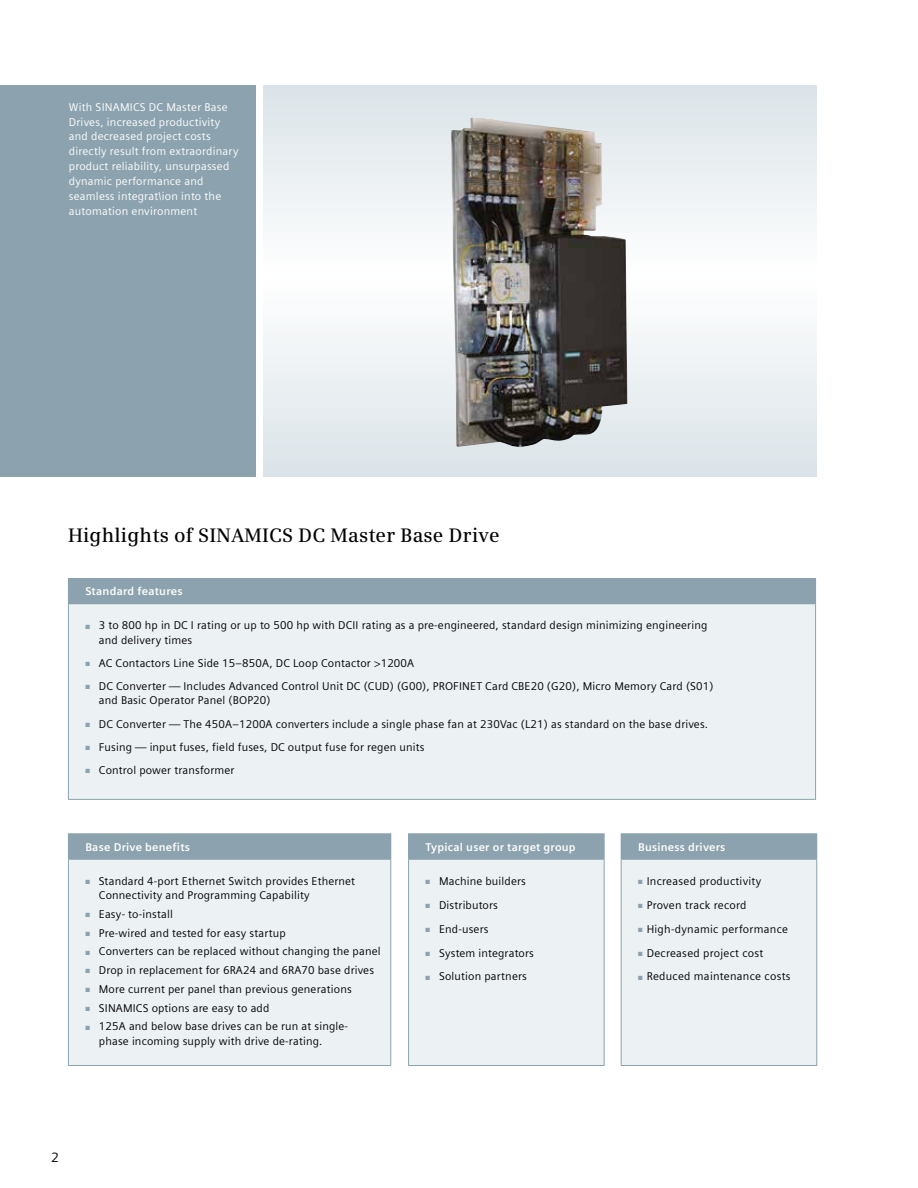
<style>
.page{position:relative;width:918px;height:1188px;background:#fff}
.page>*{position:absolute;margin:0;border:0;box-sizing:border-box;transform-origin:0 0}
.t1{font:600 19.5px "Siemens Serif";letter-spacing:.01em;color:#000}
.t2{font:13.5px "Siemens Sans";color:#000}
.t3{font:11.25px/14.2px "Siemens Sans";letter-spacing:.015em;color:#000}
.t4{font:11.25px/14.9px "Siemens Sans";letter-spacing:.02em;color:#fff}
.t5{font:700 11.25px "Siemens Sans";letter-spacing:.02em;color:#fff}
.s1{color:#8ca3af}
</style>
<div class="page">
<div style="left:68px;top:578px;width:748px;height:26px;background:#8ca3af"></div>
<div style="left:68px;top:604px;width:748px;height:195px;background:#ecf1f4"></div>
<hr style="left:68px;top:604px;width:1px;height:195px;background:#8ca3af">
<hr style="left:815px;top:604px;width:1px;height:195px;background:#8ca3af">
<hr style="left:68px;top:799px;width:748px;height:1px;background:#8ca3af">
<div style="left:409px;top:834px;width:195px;height:25px;background:#8ca3af"></div>
<div style="left:409px;top:859px;width:195px;height:206px;background:#ecf1f4"></div>
<hr style="left:408px;top:833px;width:197px;height:1px;background:#8ca3af">
<svg style="left:408px;top:834px;width:1px;height:25px"></svg>
<svg style="left:604px;top:834px;width:1px;height:25px"></svg>
<hr style="left:408px;top:859px;width:197px;height:1px;background:#8ca3af">
<hr style="left:408px;top:860px;width:1px;height:205px;background:#8ca3af">
<hr style="left:604px;top:860px;width:1px;height:205px;background:#8ca3af">
<hr style="left:408px;top:1065px;width:197px;height:1px;background:#8ca3af">
<div style="left:621px;top:834px;width:196px;height:25px;background:#8ca3af"></div>
<div style="left:621px;top:859px;width:196px;height:206px;background:#ecf1f4"></div>
<hr style="left:621px;top:833px;width:196px;height:1px;background:#8ca3af">
<hr style="left:621px;top:859px;width:196px;height:1px;background:#8ca3af">
<hr style="left:621px;top:860px;width:1px;height:205px;background:#8ca3af">
<hr style="left:816px;top:860px;width:1px;height:205px;background:#8ca3af">
<hr style="left:621px;top:1065px;width:196px;height:1px;background:#8ca3af">
<div style="left:68px;top:834px;width:323px;height:25px;background:#8ca3af"></div>
<div style="left:68px;top:859px;width:323px;height:206px;background:#ecf1f4"></div>
<hr style="left:68px;top:833px;width:323px;height:1px;background:#8ca3af">
<hr style="left:68px;top:859px;width:323px;height:1px;background:#8ca3af">
<hr style="left:68px;top:860px;width:1px;height:205px;background:#8ca3af">
<hr style="left:390px;top:860px;width:1px;height:205px;background:#8ca3af">
<hr style="left:68px;top:1065px;width:323px;height:1px;background:#8ca3af">
<div style="left:264px;top:274px;width:552px;height:202px;background:linear-gradient(to bottom,#fff,#dbe3e9)"></div>
<div style="left:264px;top:85px;width:552px;height:192px;background:linear-gradient(to bottom,#dae3e8,#feffff)"></div>
<div style="left:0;top:85px;width:256px;height:391px;background:#8ca3af"></div>
<img style="left:451px;top:118px;width:176px;height:330px">
<p class="t4" style="left:69px;top:99px;width:171px">With SINAMICS DC Master Base<br>Drives, increased productivity and decreased project costs directly result from extraordinary product reliability, unsurpassed dynamic performance and seamless integrat\ion into the automation environment</p>
<h1 class="t1" style="left:68px;top:524px;width:433px">Highlights of SINAMICS DC Master Base Drive</h1>
<p class="t5" style="left:85px;top:585px;width:99px">Standard features</p>
<p class="t3" style="left:99px;top:619px;width:610px;text-indent:-13px"><span class="s1">■</span> 3 to 800 hp in DC I rating or up to 500 hp with DCII rating as a pre-engineered, standard design minimizing engineering and delivery times</p>
<p class="t3" style="left:85px;top:656px;width:330px"><span class="s1">■</span> AC Contactors Line Side 15–850A, DC Loop Contactor &gt;1200A</p>
<p class="t3" style="left:99px;top:679px;width:616px;text-indent:-13px"><span class="s1">■</span> DC Converter — Includes Advanced Control Unit DC (CUD) (G00), PROFINET Card CBE20 (G20), Micro Memory Card (S01) and Basic Operator Panel (BOP20)</p>
<p class="t3" style="left:85px;top:717px;width:624px"><span class="s1">■</span> DC Converter — The 450A–1200A converters include a single phase fan at 230Vac (L21) as standard on the base drives.</p>
<p class="t3" style="left:85px;top:740px;width:341px"><span class="s1">■</span> Fusing — input fuses, field fuses, DC output fuse for regen units</p>
<p class="t3" style="left:85px;top:763px;width:151px"><span class="s1">■</span> Control power transformer</p>
<p class="t5" style="left:85px;top:841px;width:106px">Base Drive benefits</p>
<p class="t3" style="left:99px;top:874px;width:258px;text-indent:-13px"><span class="s1">■</span> Standard 4-port Ethernet Switch provides Ethernet<br>Connectivity and Programming Capability</p>
<p class="t3" style="left:85px;top:907px;width:89px"><span class="s1">■</span> Easy- to-install</p>
<p class="t3" style="left:85px;top:926px;width:202px"><span class="s1">■</span> Pre-wired and tested for easy startup</p>
<p class="t3" style="left:85px;top:945px;width:297px"><span class="s1">■</span> Converters can be replaced without changing the panel</p>
<p class="t3" style="left:85px;top:963px;width:290px"><span class="s1">■</span> Drop in replacement for 6RA24 and 6RA70 base drives</p>
<p class="t3" style="left:85px;top:982px;width:268px"><span class="s1">■</span> More current per panel than previous generations</p>
<p class="t3" style="left:85px;top:1001px;width:186px"><span class="s1">■</span> SINAMICS options are easy to add</p>
<p class="t3" style="left:99px;top:1020px;width:251px;text-indent:-13px"><span class="s1">■</span> 125A and below base drives can be run at single&shy;phase incoming supply with drive de-rating.</p>
<p class="t5" style="left:426px;top:841px;width:152px">Typical user or target group</p>
<p class="t3" style="left:426px;top:874px;width:102px"><span class="s1">■</span> Machine builders</p>
<p class="t3" style="left:426px;top:898px;width:74px"><span class="s1">■</span> Distributors</p>
<p class="t3" style="left:426px;top:922px;width:64px"><span class="s1">■</span> End-users</p>
<p class="t3" style="left:426px;top:946px;width:110px"><span class="s1">■</span> System integrators</p>
<p class="t3" style="left:426px;top:970px;width:103px"><span class="s1">■</span> Solution partners</p>
<p class="t5" style="left:638px;top:841px;width:89px">Business drivers</p>
<p class="t3" style="left:638px;top:874px;width:125px"><span class="s1">■</span> Increased productivity</p>
<p class="t3" style="left:638px;top:898px;width:110px"><span class="s1">■</span> Proven track record</p>
<p class="t3" style="left:638px;top:922px;width:151px"><span class="s1">■</span> High-dynamic performance</p>
<p class="t3" style="left:638px;top:946px;width:127px"><span class="s1">■</span> Decreased project cost</p>
<p class="t3" style="left:638px;top:970px;width:154px"><span class="s1">■</span> Reduced maintenance costs</p>
<p class="t2" style="left:51px;top:1150px;width:9px">2</p>
</div>
